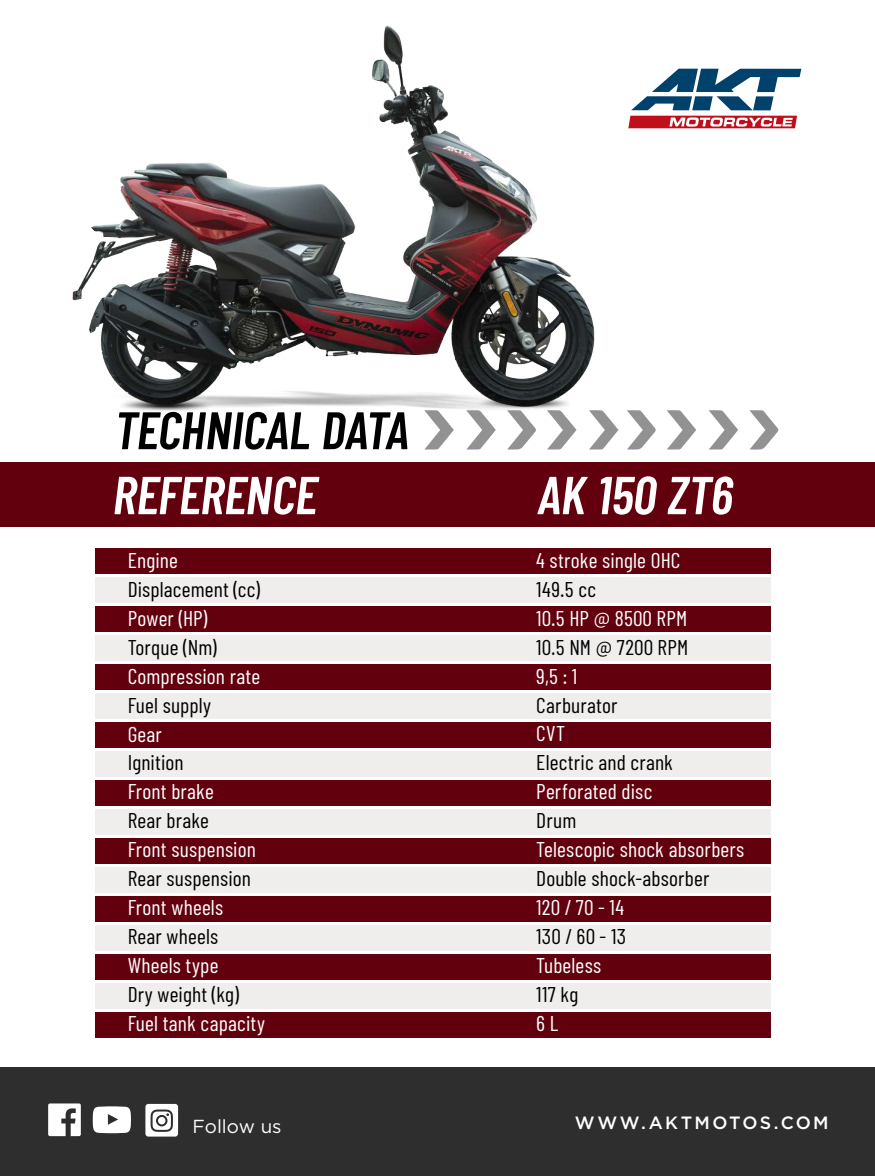
<style>
.page{position:relative;width:875px;height:1176px;background:#fff}
.page>*{position:absolute;margin:0;border:0;box-sizing:border-box;transform-origin:0 0}
.t1{font:italic 600 53.38px "Ashley";letter-spacing:-.01em;color:#fff}
.t2{font:italic 600 52.75px "Ashley";letter-spacing:-.015em;color:#000}
.t3{font:21.38px "Ashley";letter-spacing:.01em;color:#fff}
.t4{font:21.38px "Ashley";letter-spacing:.01em;color:#000}
.t5{font:21.38px "Ashley";letter-spacing:.02em;color:#020202}
.t6{font:18.88px "Gotham";letter-spacing:-.005em;color:#fff}
.t7{font:500 17.75px "Gotham";letter-spacing:.13em;color:#fff}
</style>
<div class="page">
<div style="left:0;top:462px;width:875px;height:65px;background:#63000e"></div>
<div style="left:95px;top:549px;width:676px;height:25px;background:#63000e"></div>
<div style="left:95px;top:578px;width:676px;height:25px;background:#efeeed"></div>
<div style="left:95px;top:607px;width:676px;height:25px;background:#63000e"></div>
<div style="left:95px;top:636px;width:676px;height:25px;background:#efeeed"></div>
<div style="left:95px;top:665px;width:676px;height:25px;background:#63000e"></div>
<div style="left:95px;top:693px;width:676px;height:26px;background:#efeeed"></div>
<div style="left:95px;top:723px;width:676px;height:25px;background:#63000e"></div>
<div style="left:95px;top:751px;width:676px;height:26px;background:#efeeed"></div>
<div style="left:95px;top:780px;width:676px;height:26px;background:#63000e"></div>
<div style="left:95px;top:809px;width:676px;height:25px;background:#efeeed"></div>
<div style="left:95px;top:838px;width:676px;height:26px;background:#63000e"></div>
<div style="left:95px;top:867px;width:676px;height:25px;background:#efeeed"></div>
<div style="left:95px;top:896px;width:676px;height:25px;background:#63000e"></div>
<div style="left:95px;top:925px;width:676px;height:25px;background:#efeeed"></div>
<div style="left:95px;top:954px;width:676px;height:25px;background:#63000e"></div>
<div style="left:95px;top:983px;width:676px;height:25px;background:#efeeed"></div>
<div style="left:95px;top:1012px;width:676px;height:25px;background:#63000e"></div>
<div style="left:0;top:1068px;width:875px;height:108px;background:#2e2e2e"></div>
<svg style="left:48px;top:1103px;width:33px;height:33px"></svg>
<svg style="left:93px;top:1106px;width:38px;height:27px"></svg>
<svg style="left:145px;top:1104px;width:33px;height:32px"></svg>
<img style="left:72px;top:25px;width:523px;height:399px">
<svg style="left:424px;top:410px;width:30px;height:39px"></svg>
<svg style="left:466px;top:410px;width:30px;height:39px"></svg>
<svg style="left:507px;top:410px;width:29px;height:40px"></svg>
<svg style="left:547px;top:410px;width:30px;height:39px"></svg>
<svg style="left:589px;top:410px;width:29px;height:39px"></svg>
<svg style="left:627px;top:410px;width:29px;height:40px"></svg>
<svg style="left:667px;top:410px;width:29px;height:39px"></svg>
<svg style="left:709px;top:410px;width:29px;height:39px"></svg>
<svg style="left:749px;top:410px;width:30px;height:40px"></svg>
<svg style="left:631px;top:69px;width:170px;height:41px"></svg>
<svg style="left:628px;top:116px;width:169px;height:12px"></svg>
<h2 class="t2" style="left:115px;top:397px;width:297px">TECHNICAL DATA</h2>
<h1 class="t1" style="left:113px;top:462px;width:206px">REFERENCE</h1>
<h1 class="t1" style="left:537px;top:462px;width:197px">AK 150 ZT6</h1>
<p class="t3" style="left:128px;top:547px;width:52px">Engine</p>
<p class="t4" style="left:128px;top:576px;width:134px">Displacement (cc)</p>
<p class="t3" style="left:128px;top:605px;width:81px">Power (HP)</p>
<p class="t4" style="left:128px;top:634px;width:91px">Torque (Nm)</p>
<p class="t3" style="left:128px;top:663px;width:134px">Compression rate</p>
<p class="t4" style="left:128px;top:691px;width:85px">Fuel supply</p>
<p class="t3" style="left:128px;top:720px;width:36px">Gear</p>
<p class="t4" style="left:128px;top:749px;width:58px">Ignition</p>
<p class="t3" style="left:128px;top:778px;width:88px">Front brake</p>
<p class="t4" style="left:128px;top:807px;width:83px">Rear brake</p>
<p class="t3" style="left:128px;top:836px;width:130px">Front suspension</p>
<p class="t4" style="left:128px;top:865px;width:125px">Rear suspension</p>
<p class="t3" style="left:128px;top:894px;width:97px">Front wheels</p>
<p class="t4" style="left:128px;top:923px;width:92px">Rear wheels</p>
<p class="t3" style="left:128px;top:952px;width:92px">Wheels type</p>
<p class="t4" style="left:128px;top:981px;width:113px">Dry weight (kg)</p>
<p class="t3" style="left:128px;top:1010px;width:139px">Fuel tank capacity</p>
<p class="t3" style="left:536px;top:547px;width:146px">4 stroke single OHC</p>
<p class="t4" style="left:536px;top:576px;width:61px">149.5 cc</p>
<p class="t3" style="left:536px;top:605px;width:153px">10.5 HP @ 8500 RPM</p>
<p class="t5" style="left:536px;top:634px;width:154px">10.5 NM @ 7200 RPM</p>
<p class="t3" style="left:536px;top:662px;width:43px">9,5 : 1</p>
<p class="t4" style="left:536px;top:691px;width:83px">Carburator</p>
<p class="t3" style="left:536px;top:720px;width:31px">CVT</p>
<p class="t4" style="left:536px;top:749px;width:138px">Electric and crank</p>
<p class="t3" style="left:536px;top:778px;width:118px">Perforated disc</p>
<p class="t4" style="left:536px;top:807px;width:42px">Drum</p>
<p class="t3" style="left:536px;top:836px;width:210px">Telescopic shock absorbers</p>
<p class="t4" style="left:536px;top:865px;width:175px">Double shock-absorber</p>
<p class="t3" style="left:536px;top:894px;width:89px">120 / 70 - 14</p>
<p class="t4" style="left:536px;top:923px;width:91px">130 / 60 - 13</p>
<p class="t3" style="left:536px;top:952px;width:67px">Tubeless</p>
<p class="t4" style="left:536px;top:981px;width:44px">117 kg</p>
<p class="t3" style="left:536px;top:1010px;width:24px">6 L</p>
<p class="t6" style="left:193px;top:1114px;width:91px">Follow us</p>
<p class="t7" style="left:575px;top:1111px;width:255px">WWW.AKTMOTOS.COM</p>
</div>
